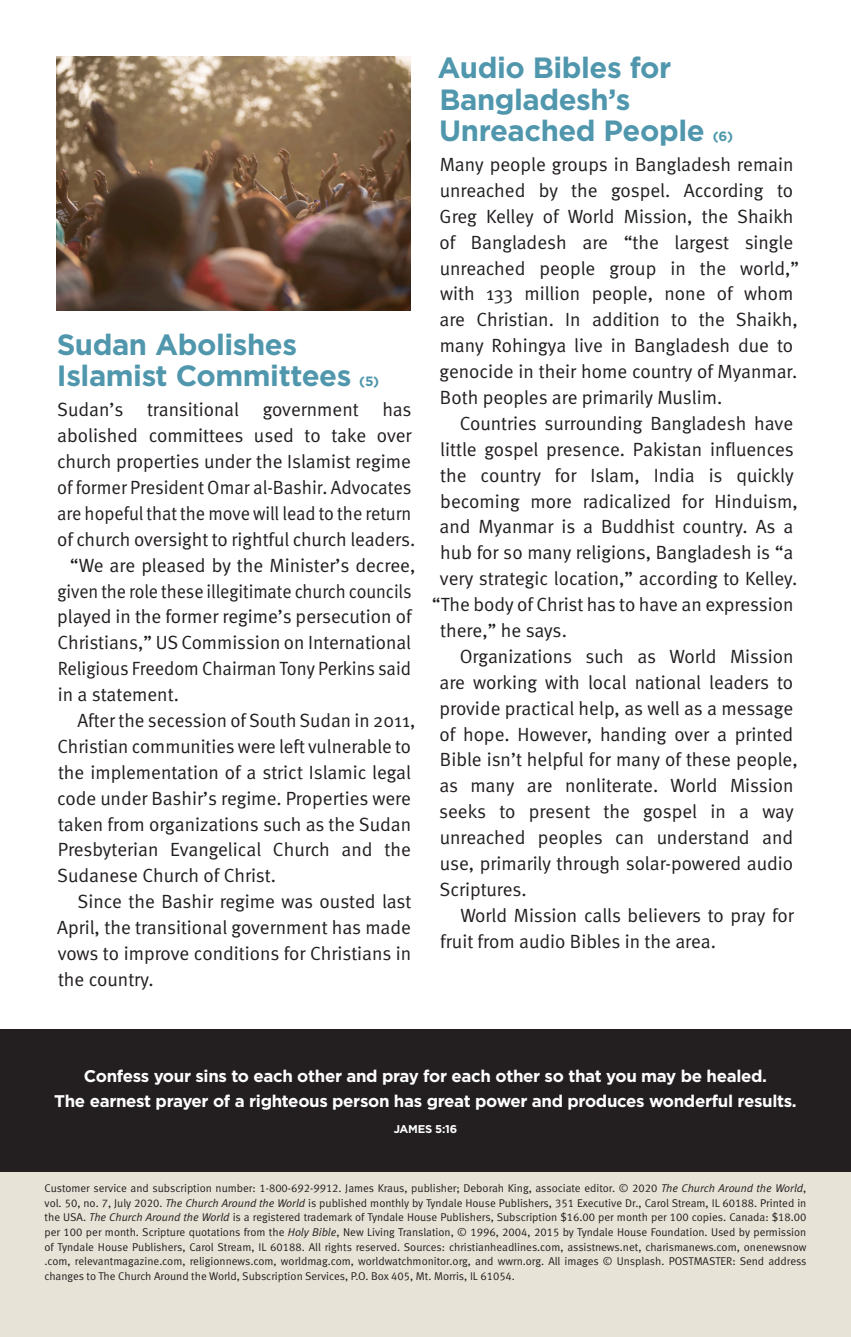
<style>
.page{position:relative;width:851px;height:1337px;background:#fff}
.page>*{position:absolute;margin:0;border:0;box-sizing:border-box;transform-origin:0 0}
.t1{font:700 29.25px/31.5px "Gotham";letter-spacing:-.015em;color:#5097ad}
.t2{font:19.12px/25.9px "Meta Normal";color:#231f20}
.t3{font:19.12px "Meta Normal";color:#231f20;scale:.94 1}
.t4{font:19.12px "Meta Normal";color:#231f20;scale:.95 1}
.t5{font:19.12px "Meta Normal";color:#231f20;scale:.96 1}
.t6{font:700 16.88px/24.8px "Gotham";letter-spacing:-.02em;color:#fff;text-align:center}
.t7{font:11.25px/14.6px "Meta Normal LF";color:#231f20;text-align:justify}
.t8{font:700 11.25px "Gotham";letter-spacing:-.02em;color:#fff}
.s1{font-size:13.5px}
.s2{font-style:italic}
</style>
<div class="page">
<div style="left:0;top:1172px;width:850px;height:164px;background:#e7e3d6"></div>
<div style="left:0;top:1029px;width:850px;height:143px;background:#231f20"></div>
<img style="left:57px;top:57px;width:353px;height:253px">
<h1 class="t1" style="left:57px;top:329px;width:324px">Sudan Abolishes<br>Islamist Committees <span class="s1">(5)</span></h1>
<p class="t2" style="left:57px;top:396px;width:356px">Sudan’s transitional government has</p>
<p class="t2" style="left:57px;top:422px;width:356px">abolished committees used to take over</p>
<p class="t2" style="left:57px;top:448px;width:355px">church properties under the Islamist regime</p>
<p class="t2" style="left:57px;top:474px;width:356px">of former President Omar al-Bashir. Advocates</p>
<p class="t4" style="left:57px;top:502px;width:374px">are hopeful that the move will lead to the return</p>
<p class="t2" style="left:57px;top:526px;width:359px">of church oversight to rightful church leaders.</p>
<p class="t2" style="left:70px;top:552px;width:347px">“We are pleased by the Minister’s decree,</p>
<p class="t3" style="left:57px;top:580px;width:378px">given the role these illegitimate church councils</p>
<p class="t2" style="left:57px;top:603px;width:356px">played in the former regime’s persecution of</p>
<p class="t2" style="left:57px;top:629px;width:355px">Christians,” US Commission on International</p>
<p class="t5" style="left:58px;top:657px;width:369px">Religious Freedom Chairman Tony Perkins said</p>
<p class="t2" style="left:58px;top:681px;width:123px">in a statement.</p>
<p class="t2" style="left:77px;top:707px;width:339px">After the secession of South Sudan in 2011,</p>
<p class="t2" style="left:57px;top:733px;width:355px">Christian communities were left vulnerable to</p>
<p class="t2" style="left:58px;top:759px;width:354px">the implementation of a strict Islamic legal</p>
<p class="t2" style="left:57px;top:785px;width:355px">code under Bashir’s regime. Properties were</p>
<p class="t2" style="left:58px;top:810px;width:354px">taken from organizations such as the Sudan</p>
<p class="t2" style="left:58px;top:836px;width:355px">Presbyterian Evangelical Church and the</p>
<p class="t2" style="left:57px;top:862px;width:220px">Sudanese Church of Christ.</p>
<p class="t2" style="left:77px;top:888px;width:335px">Since the Bashir regime was ousted last</p>
<p class="t2" style="left:57px;top:914px;width:355px">April, the transitional government has made</p>
<p class="t2" style="left:58px;top:940px;width:355px">vows to improve conditions for Christians in</p>
<p class="t2" style="left:58px;top:966px;width:97px">the country.</p>
<h1 class="t1" style="left:437px;top:52px;width:297px">Audio Bibles for<br>Bangladesh’s<br>Unreached People <span class="s1">(6)</span></h1>
<p class="t2" style="left:439px;top:151px;width:361px">Many people groups in Bangladesh remain unreached by the gospel. According to Greg Kelley of World Mission, the Shaikh of Bangladesh are “the largest single unreached people group in the world,” with 133 million people, none of whom are Christian. In addition to the Shaikh, many Rohingya live in Bangladesh due to genocide in their home country of Myanmar.<br>Both peoples are primarily Muslim.</p>
<p class="t2" style="left:460px;top:410px;width:335px">Countries surrounding Bangladesh have</p>
<p class="t2" style="left:440px;top:436px;width:355px">little gospel presence. Pakistan influences</p>
<p class="t2" style="left:440px;top:462px;width:355px">the country for Islam, India is quickly</p>
<p class="t2" style="left:440px;top:488px;width:359px">becoming more radicalized for Hinduism,</p>
<p class="t2" style="left:439px;top:513px;width:355px">and Myanmar is a Buddhist country. As a</p>
<p class="t2" style="left:440px;top:539px;width:354px">hub for so many religions, Bangladesh is “a</p>
<p class="t2" style="left:440px;top:565px;width:359px">very strategic location,” according to Kelley.</p>
<p class="t2" style="left:432px;top:591px;width:363px">“The body of Christ has to have an expression</p>
<p class="t2" style="left:440px;top:617px;width:128px">there,” he says.</p>
<p class="t2" style="left:460px;top:643px;width:335px">Organizations such as World Mission</p>
<p class="t2" style="left:439px;top:669px;width:355px">are working with local national leaders to</p>
<p class="t2" style="left:439px;top:695px;width:355px">provide practical help, as well as a message</p>
<p class="t2" style="left:439px;top:720px;width:355px">of hope. However, handing over a printed</p>
<p class="t2" style="left:440px;top:746px;width:359px">Bible isn’t helpful for many of these people,</p>
<p class="t2" style="left:439px;top:772px;width:355px">as many are nonliterate. World Mission</p>
<p class="t2" style="left:439px;top:798px;width:356px">seeks to present the gospel in a way</p>
<p class="t2" style="left:440px;top:824px;width:355px">unreached peoples can understand and</p>
<p class="t2" style="left:440px;top:850px;width:355px">use, primarily through solar-powered audio</p>
<p class="t2" style="left:439px;top:876px;width:89px">Scriptures.</p>
<p class="t2" style="left:460px;top:902px;width:335px">World Mission calls believers to pray for</p>
<p class="t2" style="left:440px;top:927px;width:277px">fruit from audio Bibles in the area.</p>
<p class="t6" style="left:54px;top:1064px;width:744px">Confess your sins to each other and pray for each other so that you may be healed.<br>The earnest prayer of a righteous person has great power and produces wonderful results.</p>
<p class="t8" style="left:394px;top:1121px;width:65px">JAMES 5:16</p>
<p class="t7" style="left:45px;top:1180px;width:763px">Customer service and subscription number: 1-800-692-9912. James Kraus, publisher; Deborah King, associate editor. © 2020 <span class="s2">The Church Around the World</span>, vol. 50, no. 7, July 2020. <span class="s2">The Church Around the World</span> is published monthly by Tyndale House Publishers, 351 Executive Dr., Carol Stream, IL 60188. Printed in the USA. <span class="s2">The Church Around the World</span> is a registered trademark of Tyndale House Publishers, Subscription $16.00 per month per 100 copies. Canada: $18.00 per 100 per month. Scripture quotations from the <span class="s2">Holy Bible</span>, New Living Translation, © 1996, 2004, 2015 by Tyndale House Foundation. Used by permission of Tyndale House Publishers, Carol Stream, IL 60188. All rights reserved. Sources: christianheadlines.com, assistnews.net, charismanews.com, onenewsnow .com, relevantmagazine.com, religionnews.com, worldmag.com, worldwatchmonitor.org, and wwrn.org. All images © Unsplash. POSTMASTER: Send address changes to The Church Around the World, Subscription Services, P.O. Box 405, Mt. Morris, IL 61054.</p>
</div>
